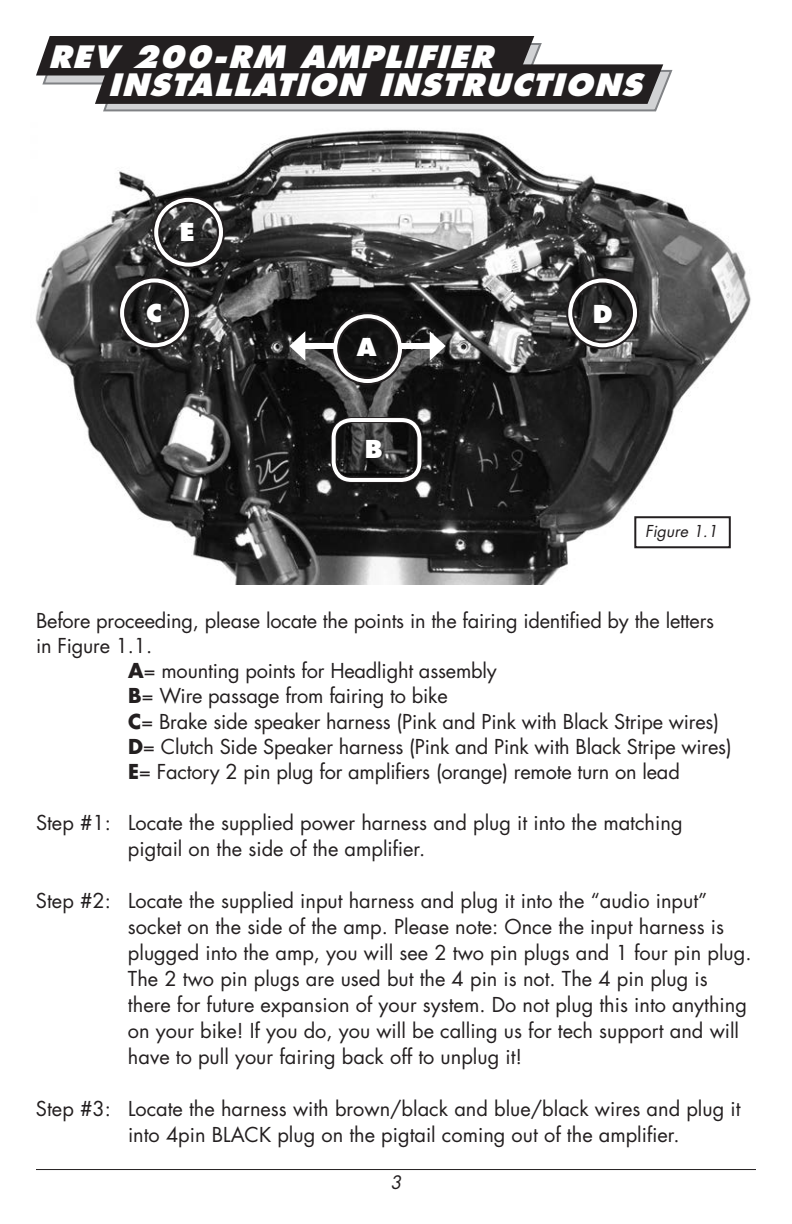
<style>
.page{position:relative;width:792px;height:1224px;background:#fff}
.page>*{position:absolute;margin:0;border:0;box-sizing:border-box;transform-origin:0 0}
.t1{font:italic 800 30px/28px "Futura";letter-spacing:.12em;color:#fff}
.t2{font:800 24px "Futura";color:#fff}
.t3{font:20px/26px "Futura";color:#231f20}
.t4{font:italic 18px "Futura";color:#231f20}
.t5{font:italic 16px "Futura";color:#231f20}
.s1{font-weight:700}
</style>
<div class="page">
<hr style="left:36px;top:1169px;width:720px;height:1px;background:#231f20">
<svg style="left:36px;top:36px;width:637px;height:76px;background:#524f50"></svg>
<img style="left:35px;top:129px;width:716px;height:456px">
<div style="left:566px;top:276px;width:73px;height:73px;border:8px solid #231f20;border-radius:50%"></div>
<div style="left:568px;top:278px;width:69px;height:69px;border:4px solid #fff;border-radius:50%"></div>
<div style="left:118px;top:276px;width:73px;height:73px;border:8px solid #231f20;border-radius:50%"></div>
<div style="left:120px;top:278px;width:69px;height:69px;border:4px solid #fff;border-radius:50%"></div>
<div style="left:152px;top:196px;width:73px;height:73px;border:8px solid #231f20;border-radius:50%"></div>
<div style="left:154px;top:198px;width:69px;height:69px;border:4px solid #fff;border-radius:50%"></div>
<div style="left:331px;top:312px;width:73px;height:73px;border:8px solid #231f20;border-radius:50%"></div>
<div style="left:333px;top:314px;width:69px;height:69px;border:4px solid #fff;border-radius:50%"></div>
<div style="left:331px;top:417px;width:91px;height:66px;border:6px solid #231f20;border-radius:18px"></div>
<div style="left:332px;top:418px;width:89px;height:64px;border:4px solid #fff;border-radius:18px"></div>
<div style="left:300px;top:343px;width:36px;height:6px;background:#fff"></div>
<svg style="left:289px;top:331px;width:16px;height:30px"></svg>
<div style="left:400px;top:343px;width:35px;height:6px;background:#fff"></div>
<svg style="left:430px;top:331px;width:16px;height:30px"></svg>
<div style="left:634px;top:516px;width:97px;height:32px;border:2px solid #231f20"></div>
<h1 class="t1" style="left:108px;top:43px;width:531px;text-indent:-60px">REV 200-RM AMPLIFI ER<br>INSTALLATION INSTRUCTIONS</h1>
<p class="t2" style="left:180px;top:217px;width:14px">E</p>
<p class="t2" style="left:146px;top:298px;width:16px">C</p>
<p class="t2" style="left:593px;top:299px;width:21px">D</p>
<p class="t2" style="left:357px;top:332px;width:21px">A</p>
<p class="t2" style="left:365px;top:434px;width:19px">B</p>
<p class="t5" style="left:645px;top:521px;width:74px">Figure 1.1</p>
<p class="t3" style="left:36px;top:608px;width:680px">Before proceeding, please locate the points in the fairing identified by the letters</p>
<p class="t3" style="left:36px;top:633px;width:118px">in Figure 1.1.</p>
<p class="t3" style="left:128px;top:658px;width:370px"><span class="s1">A</span>= mounting points for Headlight assembly</p>
<p class="t3" style="left:128px;top:683px;width:321px"><span class="s1">B</span>= Wire passage from fairing to bike</p>
<p class="t3" style="left:128px;top:709px;width:593px"><span class="s1">C</span>= Brake side speaker harness (Pink and Pink with Black Stripe wires)</p>
<p class="t3" style="left:128px;top:734px;width:605px"><span class="s1">D</span>= Clutch Side Speaker harness (Pink and Pink with Black Stripe wires)</p>
<p class="t3" style="left:128px;top:759px;width:553px"><span class="s1">E</span>= Factory 2 pin plug for amplifiers (orange) remote turn on lead</p>
<p class="t3" style="left:128px;top:810px;width:556px;text-indent:-92px">Step #1: Locate the supplied power harness and plug it into the matching pigtail on the side of the amplifier.</p>
<p class="t3" style="left:128px;top:888px;width:625px;text-indent:-92px">Step #2: Locate the supplied input harness and plug it into the “audio input” socket on the side of the amp. Please note: Once the input harness is plugged into the amp, you will see 2 two pin plugs and 1 four pin plug.<br>The 2 two pin plugs are used but the 4 pin is not. The 4 pin plug is there for future expansion of your system. Do not plug this into anything on your bike! If you do, you will be calling us for tech support and will have to pull your fairing back off to unplug it!</p>
<p class="t3" style="left:128px;top:1096px;width:614px;text-indent:-92px">Step #3: Locate the harness with brown/black and blue/black wires and plug it into 4pin BLACK plug on the pigtail coming out of the amplifier.</p>
<p class="t4" style="left:390px;top:1171px;width:13px">3</p>
</div>
